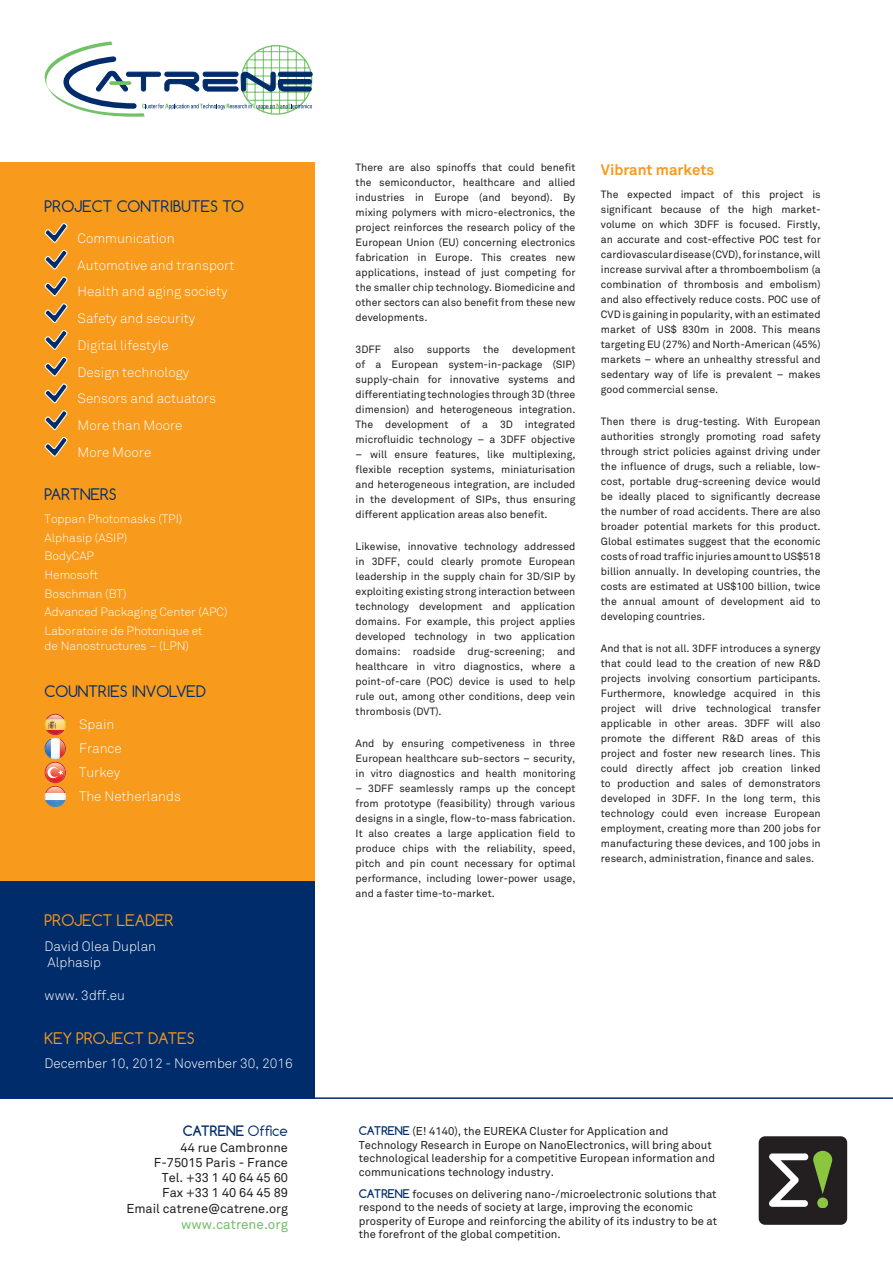
<style>
.page{position:relative;width:893px;height:1263px;background:#fff}
.page>*{position:absolute;margin:0;border:0;box-sizing:border-box;transform-origin:0 0}
.t1{font:15px "Comfortaa";color:#002c6b}
.t2{font:15px "Comfortaa";color:#f89a1c}
.subtitle{font:700 15px "Akkurat";color:#f89a1c}
.t3{font:300 13.5px/16.2px "Akkurat";color:#fff}
.t4{font:13.5px "Akkurat";color:#71c167}
.t5{font:700 13.5px "Comfortaa";color:#002c6b}
.t6{font:12.75px/15.3px "Akkurat";color:#231f20;text-align:right}
.t7{font:300 12px/14.4px "Akkurat";color:#fff}
.t8{font:11.25px/13.5px "Akkurat";color:#231f20}
.main_text{font:10.5px/15px "Akkurat";color:#231f20;text-align:justify}
.s1{font-weight:400}
.s2{font-family:"Comfortaa";font-weight:700;color:#002c6b}
</style>
<div class="page">
<div style="left:0;top:163px;width:315px;height:936px;background:#f89a1c"></div>
<div style="left:0;top:881px;width:315px;height:218px;background:#002c6b"></div>
<hr style="left:0;top:1097px;width:893px;height:2px;background:#002c6b">
<svg style="left:45px;top:41px;width:267px;height:76px"></svg>
<div style="left:759px;top:1136px;width:88px;height:89px;background:#231f20;border-radius:6px"></div>
<svg style="left:769px;top:1151px;width:64px;height:56px"></svg>
<svg style="left:44px;top:223px;width:24px;height:20px"></svg>
<svg style="left:44px;top:250px;width:24px;height:20px"></svg>
<svg style="left:44px;top:276px;width:24px;height:20px"></svg>
<svg style="left:44px;top:303px;width:24px;height:20px"></svg>
<svg style="left:44px;top:330px;width:24px;height:20px"></svg>
<svg style="left:44px;top:357px;width:24px;height:19px"></svg>
<svg style="left:44px;top:383px;width:24px;height:20px"></svg>
<svg style="left:44px;top:410px;width:24px;height:20px"></svg>
<svg style="left:44px;top:437px;width:24px;height:20px"></svg>
<svg style="left:45px;top:714px;width:21px;height:93px"></svg>
<img style="left:46px;top:787px;width:19px;height:19px">
<p class="t1" style="left:45px;top:197px;width:201px">PROJECT CONTRIBUTES TO</p>
<p class="t3" style="left:78px;top:230px;width:98px">Communication</p>
<p class="t3" style="left:78px;top:257px;width:158px">Automotive and transport</p>
<p class="t3" style="left:78px;top:284px;width:151px">Health and aging society</p>
<p class="t3" style="left:78px;top:310px;width:119px">Safety and security</p>
<p class="t3" style="left:78px;top:337px;width:93px">Digital lifestyle</p>
<p class="t3" style="left:78px;top:364px;width:113px">Design technology</p>
<p class="t3" style="left:78px;top:391px;width:140px">Sensors and actuators</p>
<p class="t3" style="left:78px;top:417px;width:106px">More than Moore</p>
<p class="t3" style="left:78px;top:444px;width:75px">More Moore</p>
<p class="t1" style="left:45px;top:485px;width:74px">PARTNERS</p>
<p class="t7" style="left:45px;top:512px;width:139px">Toppan Photomasks (TPI)</p>
<p class="t7" style="left:45px;top:531px;width:84px">Alphasip (ASIP)</p>
<p class="t7" style="left:45px;top:549px;width:51px">BodyCAP</p>
<p class="t7" style="left:45px;top:568px;width:55px">Hemosoft</p>
<p class="t7" style="left:45px;top:587px;width:83px">Boschman (BT)</p>
<p class="t7" style="left:45px;top:605px;width:184px">Advanced Packaging Center (APC)</p>
<p class="t7" style="left:45px;top:624px;width:159px">Laboratoire de Photonique et de Nanostructures – (LPN)</p>
<p class="t1" style="left:45px;top:681px;width:163px">COUNTRIES INVOLVED</p>
<p class="t3" style="left:79px;top:716px;width:37px">Spain</p>
<p class="t3" style="left:79px;top:740px;width:44px">France</p>
<p class="t3" style="left:79px;top:764px;width:43px">Turkey</p>
<p class="t3" style="left:79px;top:788px;width:103px">The Netherlands</p>
<p class="t2" style="left:45px;top:911px;width:130px">PROJECT LEADER</p>
<p class="t3" style="left:45px;top:938px;width:113px">David Olea Duplan<br>Alphasip</p>
<p class="t3" style="left:45px;top:988px;width:82px">www. 3dff.eu</p>
<p class="t2" style="left:45px;top:1028px;width:152px">KEY PROJECT DATES</p>
<p class="t3" style="left:45px;top:1056px;width:250px">December 10, 2012 - November 30, 2016</p>
<p class="t5" style="left:183px;top:1122px;width:107px">CATRENE <span class="s1">Office</span></p>
<p class="t6" style="left:126px;top:1140px;width:163px">44 rue Cambronne<br>F-75015 Paris - France<br>Tel. +33 1 40 64 45 60<br>Fax +33 1 40 64 45 89<br>Email catrene@catrene.org</p>
<p class="t4" style="left:181px;top:1216px;width:108px">www.catrene.org</p>
<p class="main_text" style="left:356px;top:160px;width:221px">There are also spinoffs that could benefit the semiconductor, healthcare and allied industries in Europe (and beyond). By mixing polymers with micro-electronics, the project reinforces the research policy of the European Union (EU) concerning electronics fabrication in Europe. This creates new applications, instead of just competing for the smaller chip technology. Biomedicine and other sectors can also benefit from these new developments.</p>
<p class="main_text" style="left:356px;top:342px;width:221px">3DFF also supports the development of a European system-in-package (SIP) supply-chain for innovative systems and differentiating technologies through 3D (three dimension) and heterogeneous integration.<br>The development of a 3D integrated microfluidic technology – a 3DFF objective</p>
<p class="main_text" style="left:356px;top:447px;width:221px">– will ensure features, like multiplexing, flexible reception systems, miniaturisation and heterogeneous integration, are included in the development of SIPs, thus ensuring different application areas also benefit.</p>
<p class="main_text" style="left:356px;top:539px;width:221px">Likewise, innovative technology addressed in 3DFF, could clearly promote European leadership in the supply chain for 3D/SIP by exploiting existing strong interaction between technology development and application domains. For example, this project applies developed technology in two application domains: roadside drug-screening; and healthcare in vitro diagnostics, where a point-of-care (POC) device is used to help rule out, among other conditions, deep vein thrombosis (DVT).</p>
<p class="main_text" style="left:356px;top:736px;width:221px">And by ensuring competiveness in three European healthcare sub-sectors – security, in vitro diagnostics and health monitoring</p>
<p class="main_text" style="left:356px;top:781px;width:221px">– 3DFF seamlessly ramps up the concept from prototype (feasibility) through various designs in a single, flow-to-mass fabrication.<br>It also creates a large application field to produce chips with the reliability, speed, pitch and pin count necessary for optimal performance, including lower-power usage, and a faster time-to-market.</p>
<p class="subtitle" style="left:601px;top:160px;width:115px">Vibrant markets</p>
<p class="main_text" style="left:601px;top:187px;width:221px">The expected impact of this project is significant because of the high market&shy;volume on which 3DFF is focused. Firstly, an accurate and cost-effective POC test for cardiovascular disease (CVD), for instance, will increase survival after a thromboembolism (a combination of thrombosis and embolism) and also effectively reduce costs. POC use of CVD is gaining in popularity, with an estimated market of US$ 830m in 2008. This means targeting EU (27%) and North-American (45%) markets – where an unhealthy stressful and sedentary way of life is prevalent – makes good commercial sense.</p>
<p class="main_text" style="left:601px;top:414px;width:221px">Then there is drug-testing. With European authorities strongly promoting road safety through strict policies against driving under the influence of drugs, such a reliable, low&shy;cost, portable drug-screening device would be ideally placed to significantly decrease the number of road accidents. There are also broader potential markets for this product.<br>Global estimates suggest that the economic costs of road traffic injuries amount to US$518 billion annually. In developing countries, the costs are estimated at US$100 billion, twice the annual amount of development aid to developing countries.</p>
<p class="main_text" style="left:601px;top:641px;width:221px">And that is not all. 3DFF introduces a synergy that could lead to the creation of new R&amp;D projects involving consortium participants.<br>Furthermore, knowledge acquired in this project will drive technological transfer applicable in other areas. 3DFF will also promote the different R&amp;D areas of this project and foster new research lines. This could directly affect job creation linked to production and sales of demonstrators developed in 3DFF. In the long term, this technology could even increase European employment, creating more than 200 jobs for manufacturing these devices, and 100 jobs in research, administration, finance and sales.</p>
<p class="t8" style="left:359px;top:1125px;width:358px"><span class="s2">CATRENE</span> (E! 4140), the EUREKA Cluster for Application and Technology Research in Europe on NanoElectronics, will bring about technological leadership for a competitive European information and communications technology industry.</p>
<p class="t8" style="left:359px;top:1187px;width:360px"><span class="s2">CATRENE</span> focuses on delivering nano-/microelectronic solutions that respond to the needs of society at large, improving the economic prosperity of Europe and reinforcing the ability of its industry to be at the forefront of the global competition.</p>
</div>
